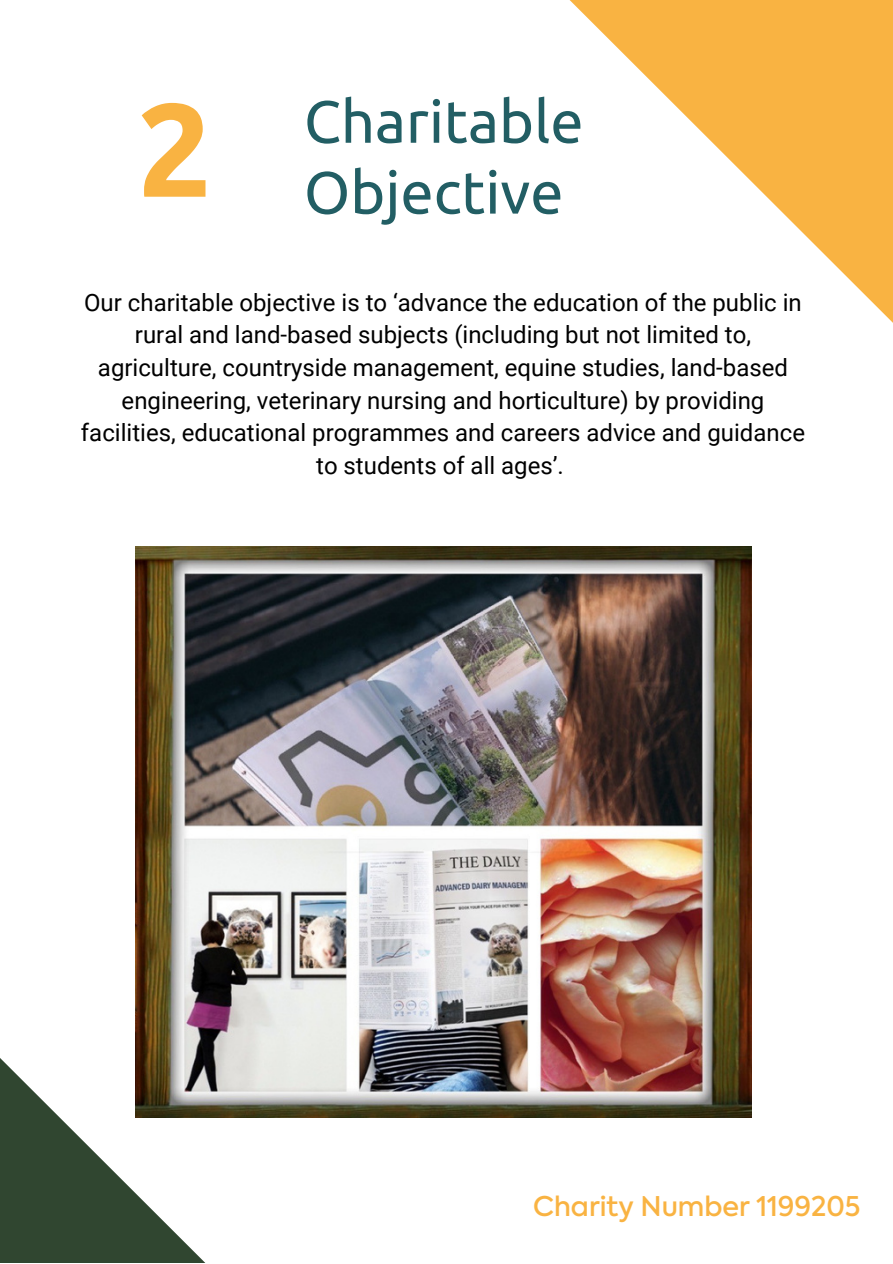
<style>
.page{position:relative;width:893px;height:1264px;background:#fff}
.page>*{position:absolute;margin:0;border:0;box-sizing:border-box;transform-origin:0 0}
.t1{font:700 132.3px "Ubuntu";color:#f9b342}
.t2{font:59.55px "Ubuntu";color:#225e64}
.t3{font:500 27px "Axiforma";color:#f9b342}
.t4{font:24px/32.5px "Roboto";color:#000;text-align:center}
</style>
<div class="page">
<svg style="left:569px;top:0;width:323px;height:322px"></svg>
<svg style="left:0;top:1058px;width:466px;height:204px"></svg>
<img style="left:135px;top:546px;width:616px;height:571px">
<h1 class="t1" style="left:137px;top:73px;width:77px">2</h1>
<h2 class="t2" style="left:304px;top:87px;width:281px">Charitable</h2>
<h2 class="t2" style="left:304px;top:158px;width:261px">Objective</h2>
<p class="t4" style="left:81px;top:286px;width:725px">Our charitable objective is to ‘advance the education of the public in rural and land-based subjects (including but not limited to, agriculture, countryside management, equine studies, land-based engineering, veterinary nursing and horticulture) by providing facilities, educational programmes and careers advice and guidance to students of all ages’.</p>
<p class="t3" style="left:533px;top:1187px;width:329px">Charity Number 1199205</p>
</div>
